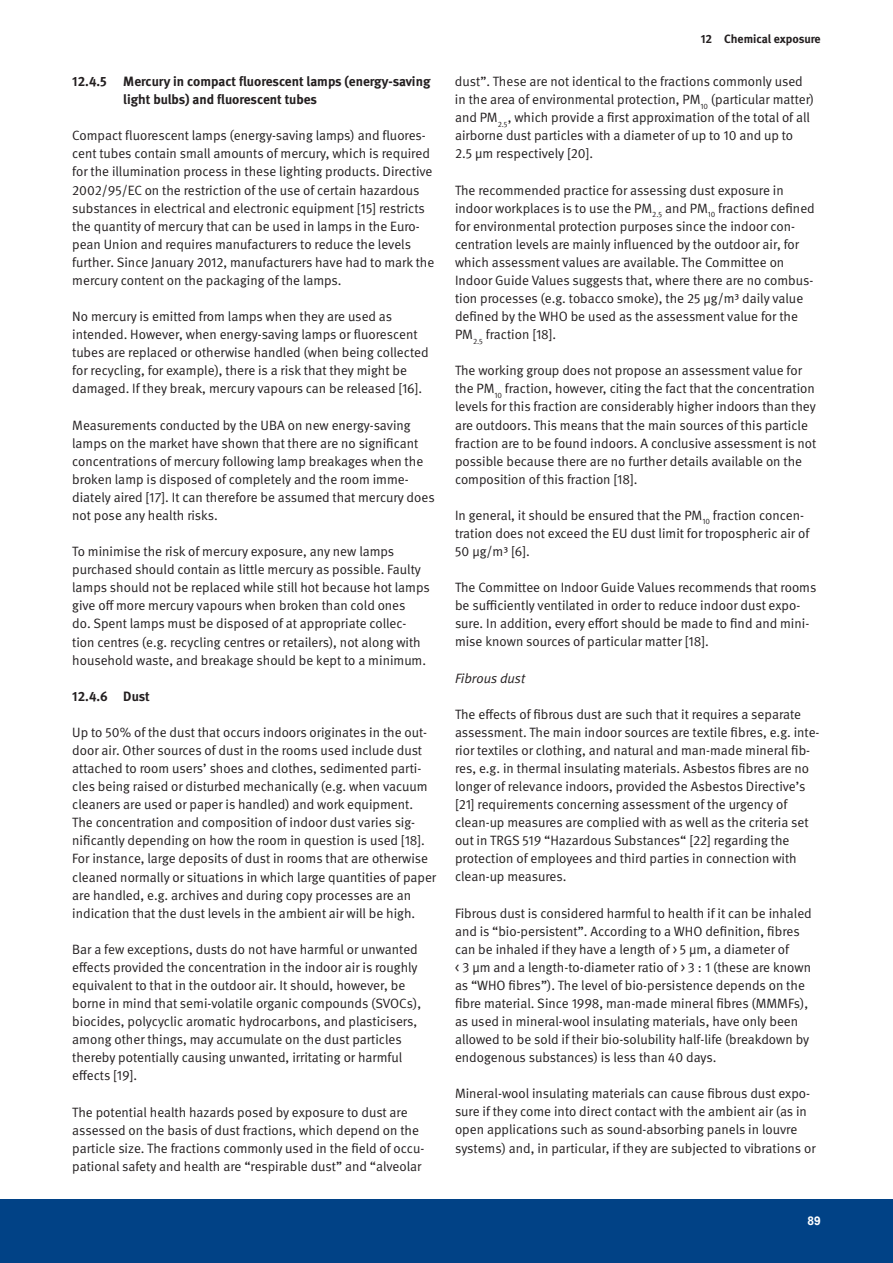
<style>
.page{position:relative;width:893px;height:1263px;background:#fff}
.page>*{position:absolute;margin:0;border:0;box-sizing:border-box;transform-origin:0 0}
.t1{font:13.5px/18.1px "DGUV Meta";color:#231f20}
.t2{font:700 13.5px/18.1px "DGUV Meta";color:#231f20}
.t3{font:italic 13.5px "DGUV Meta";color:#231f20}
.t4{font:700 12px "DGUV Meta";letter-spacing:-.005em;color:#231f20}
.t5{font:700 12px "Arial";color:#fff}
</style>
<div class="page">
<div style="left:0;top:1199px;width:893px;height:64px;background:#014286"></div>
<p class="t2" style="left:123px;top:73px;width:309px;text-indent:-51px">12.4.5 Mercury in compact fluorescent lamps (energy-saving light bulbs) and fluorescent tubes</p>
<p class="t1" style="left:72px;top:127px;width:364px">Compact fluorescent lamps (energy-saving lamps) and fluores&shy;cent tubes contain small amounts of mercury, which is required for the illumination process in these lighting products. Directive 2002/95/EC on the restriction of the use of certain hazardous substances in electrical and electronic equipment [15] restricts the quantity of mercury that can be used in lamps in the Euro&shy;pean Union and requires manufacturers to reduce the levels further. Since January 2012, manufacturers have had to mark the mercury content on the packaging of the lamps.</p>
<p class="t1" style="left:72px;top:308px;width:358px">No mercury is emitted from lamps when they are used as intended. However, when energy-saving lamps or fluorescent tubes are replaced or otherwise handled (when being collected for recycling, for example), there is a risk that they might be damaged. If they break, mercury vapours can be released [16].</p>
<p class="t1" style="left:72px;top:416px;width:364px">Measurements conducted by the UBA on new energy-saving lamps on the market have shown that there are no significant concentrations of mercury following lamp breakages when the broken lamp is disposed of completely and the room imme&shy;diately aired [17]. It can therefore be assumed that mercury does not pose any health risks.</p>
<p class="t1" style="left:72px;top:543px;width:359px">To minimise the risk of mercury exposure, any new lamps purchased should contain as little mercury as possible. Faulty lamps should not be replaced while still hot because hot lamps give off more mercury vapours when broken than cold ones<br>do. Spent lamps must be disposed of at appropriate collec&shy;tion centres (e.g. recycling centres or retailers), not along with household waste, and breakage should be kept to a minimum.</p>
<p class="t2" style="left:72px;top:687px;width:79px">12.4.6 Dust</p>
<p class="t1" style="left:72px;top:723px;width:365px">Up to 50% of the dust that occurs indoors originates in the out&shy;door air. Other sources of dust in the rooms used include dust attached to room users’ shoes and clothes, sedimented parti&shy;cles being raised or disturbed mechanically (e.g. when vacuum cleaners are used or paper is handled) and work equipment.<br>The concentration and composition of indoor dust varies sig&shy;nificantly depending on how the room in question is used [18].<br>For instance, large deposits of dust in rooms that are otherwise cleaned normally or situations in which large quantities of paper are handled, e.g. archives and during copy processes are an indication that the dust levels in the ambient air will be high.</p>
<p class="t1" style="left:72px;top:940px;width:350px">Bar a few exceptions, dusts do not have harmful or unwanted effects provided the concentration in the indoor air is roughly equivalent to that in the outdoor air. It should, however, be borne in mind that semi-volatile organic compounds (SVOCs), biocides, polycyclic aromatic hydrocarbons, and plasticisers, among other things, may accumulate on the dust particles thereby potentially causing unwanted, irritating or harmful effects [19].</p>
<p class="t1" style="left:72px;top:1103px;width:354px">The potential health hazards posed by exposure to dust are assessed on the basis of dust fractions, which depend on the particle size. The fractions commonly used in the field of occu&shy;pational safety and health are “respirable dust” and “alveolar</p>
<p class="t4" style="left:701px;top:32px;width:121px">12 Chemical exposure</p>
<p class="t1" style="left:455px;top:73px;width:361px">dust”. These are not identical to the fractions commonly used in the area of environmental protection, PM<sub>10</sub> (particular matter) and PM<sub>2.5</sub>, which provide a first approximation of the total of all airborne dust particles with a diameter of up to 10 and up to<br>2.5 µm respectively [20].</p>
<p class="t1" style="left:455px;top:181px;width:361px">The recommended practice for assessing dust exposure in indoor workplaces is to use the PM<sub>2.5</sub> and PM<sub>10</sub> fractions defined for environmental protection purposes since the indoor con&shy;centration levels are mainly influenced by the outdoor air, for which assessment values are available. The Committee on Indoor Guide Values suggests that, where there are no combus&shy;tion processes (e.g. tobacco smoke), the 25 µg/m³ daily value defined by the WHO be used as the assessment value for the PM<sub>2.5</sub> fraction [18].</p>
<p class="t1" style="left:455px;top:362px;width:363px">The working group does not propose an assessment value for the PM<sub>10</sub> fraction, however, citing the fact that the concentration levels for this fraction are considerably higher indoors than they are outdoors. This means that the main sources of this particle fraction are to be found indoors. A conclusive assessment is not possible because there are no further details available on the composition of this fraction [18].</p>
<p class="t1" style="left:455px;top:506px;width:356px">In general, it should be ensured that the PM<sub>10</sub> fraction concen&shy;tration does not exceed the EU dust limit for tropospheric air of<br>50 µg/m³ [6].</p>
<p class="t1" style="left:455px;top:579px;width:363px">The Committee on Indoor Guide Values recommends that rooms be sufficiently ventilated in order to reduce indoor dust expo&shy;sure. In addition, every effort should be made to find and mini&shy;mise known sources of particular matter [18].</p>
<p class="t3" style="left:455px;top:670px;width:71px">Fibrous dust</p>
<p class="t1" style="left:455px;top:705px;width:366px">The effects of fibrous dust are such that it requires a separate assessment. The main indoor sources are textile fibres, e.g. inte&shy;rior textiles or clothing, and natural and man-made mineral fib&shy;res, e.g. in thermal insulating materials. Asbestos fibres are no longer of relevance indoors, provided the Asbestos Directive’s [21] requirements concerning assessment of the urgency of clean-up measures are complied with as well as the criteria set out in TRGS 519 “Hazardous Substances“ [22] regarding the protection of employees and third parties in connection with clean-up measures.</p>
<p class="t1" style="left:455px;top:904px;width:358px">Fibrous dust is considered harmful to health if it can be inhaled and is “bio-persistent”. According to a WHO definition, fibres can be inhaled if they have a length of &gt; 5 µm, a diameter of<br>&lt; 3 µm and a length-to-diameter ratio of &gt; 3 : 1 (these are known as “WHO fibres”). The level of bio-persistence depends on the fibre material. Since 1998, man-made mineral fibres (MMMFs), as used in mineral-wool insulating materials, have only been allowed to be sold if their bio-solubility half-life (breakdown by endogenous substances) is less than 40 days.</p>
<p class="t1" style="left:455px;top:1085px;width:362px">Mineral-wool insulating materials can cause fibrous dust expo&shy;sure if they come into direct contact with the ambient air (as in open applications such as sound-absorbing panels in louvre systems) and, in particular, if they are subjected to vibrations or</p>
<p class="t5" style="left:807px;top:1212px;width:15px">89</p>
</div>
